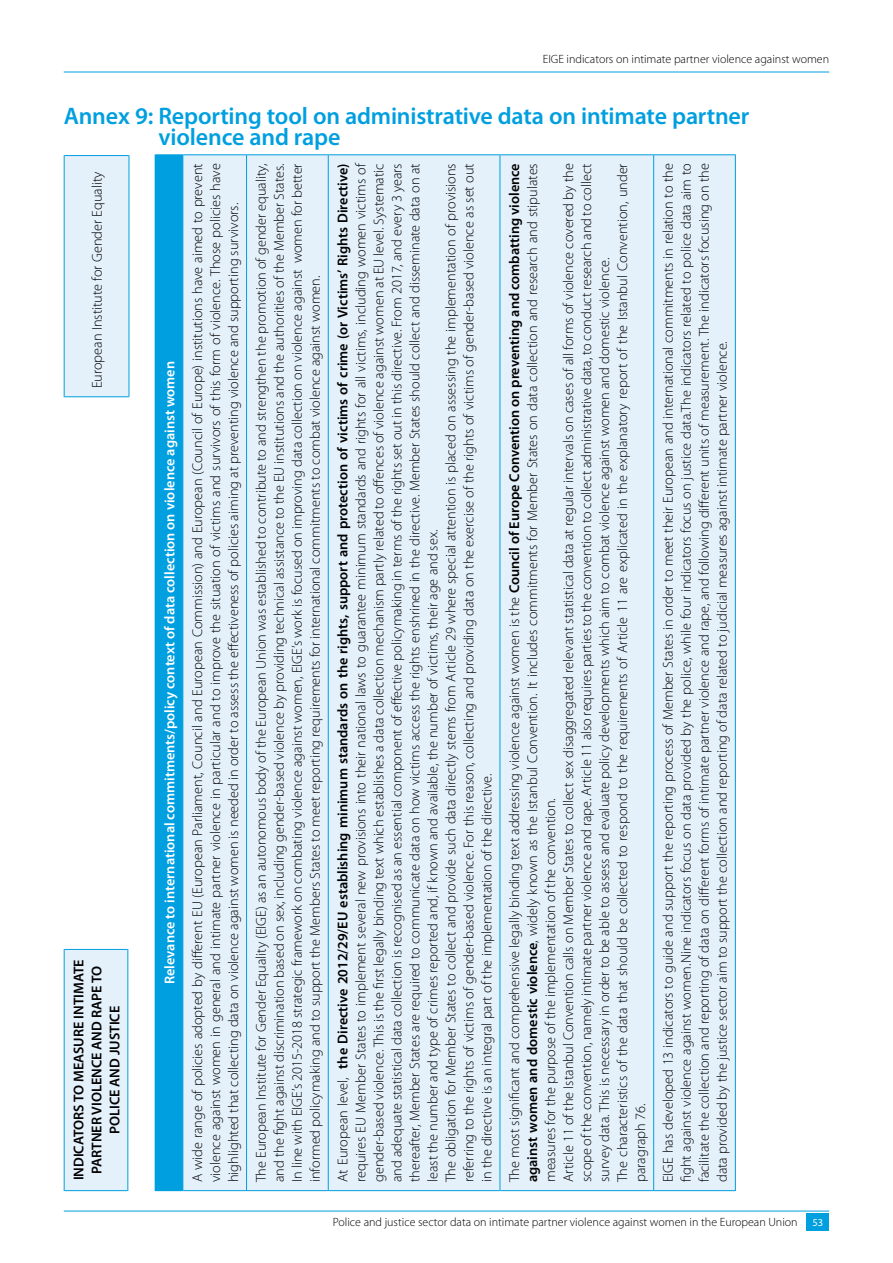
<style>
.page{position:relative;width:893px;height:1263px;background:#fff}
.page>*{position:absolute;margin:0;border:0;box-sizing:border-box;transform-origin:0 0}
.Title_2{font:600 24px/21px "Myriad Pro";letter-spacing:-.01em;color:#009fdf}
.table_body{font:300 14.25px/18px "Myriad Pro";color:#000;text-align:justify}
.table_header{font:600 14.25px "Myriad Pro";color:#fff}
.table_body-2{font:600 14.25px/18px "Myriad Pro";color:#000;text-align:center}
.t1{font:300 12px "Myriad Pro";color:#000}
.s1{font-weight:600}
.s2{font-weight:400;font-size:10.5px;color:#fff}
</style>
<div class="page">
<div style="left:806px;top:1213px;width:23px;height:18px;background:#009fdf"></div>
<hr style="left:64px;top:72px;width:765px;height:1px;background:#009fdf">
<hr style="left:64px;top:1211px;width:765px;height:1px;background:#009fdf">
<div style="left:64px;top:949px;width:64px;height:241px;background:#e4f0fa"></div>
<hr style="left:64px;top:949px;width:1px;height:242px;background:#009fdf">
<hr style="left:65px;top:1190px;width:62px;height:1px;background:#009fdf">
<hr style="left:65px;top:949px;width:62px;height:1px;background:#009fdf">
<hr style="left:127px;top:949px;width:1px;height:242px;background:#009fdf">
<div style="left:64px;top:156px;width:65px;height:241px;background:#e4f0fa"></div>
<hr style="left:64px;top:155px;width:1px;height:242px;background:#009fdf">
<hr style="left:65px;top:396px;width:64px;height:1px;background:#009fdf">
<hr style="left:65px;top:155px;width:64px;height:1px;background:#009fdf">
<hr style="left:129px;top:155px;width:1px;height:242px;background:#009fdf">
<div style="left:155px;top:155px;width:28px;height:1035px;background:#009fdf"></div>
<div style="left:183px;top:155px;width:552px;height:1035px;background:#e4f0fa"></div>
<hr style="left:246px;top:154px;width:1px;height:1037px;background:#009fdf">
<hr style="left:328px;top:154px;width:1px;height:1037px;background:#009fdf">
<hr style="left:500px;top:154px;width:1px;height:1037px;background:#009fdf">
<hr style="left:653px;top:154px;width:1px;height:1037px;background:#009fdf">
<hr style="left:735px;top:154px;width:1px;height:1037px;background:#009fdf">
<hr style="left:155px;top:154px;width:1px;height:1037px;background:#009fdf">
<svg style="left:156px;top:1190px;width:26px;height:1px"></svg>
<svg style="left:156px;top:154px;width:26px;height:1px"></svg>
<hr style="left:182px;top:154px;width:1px;height:1037px;background:#009fdf">
<hr style="left:183px;top:1190px;width:63px;height:1px;background:#009fdf">
<hr style="left:183px;top:154px;width:63px;height:1px;background:#009fdf">
<hr style="left:247px;top:1190px;width:81px;height:1px;background:#009fdf">
<hr style="left:247px;top:154px;width:81px;height:1px;background:#009fdf">
<hr style="left:329px;top:1190px;width:171px;height:1px;background:#009fdf">
<hr style="left:329px;top:154px;width:171px;height:1px;background:#009fdf">
<hr style="left:500px;top:1190px;width:153px;height:1px;background:#009fdf">
<hr style="left:500px;top:154px;width:153px;height:1px;background:#009fdf">
<hr style="left:654px;top:1190px;width:81px;height:1px;background:#009fdf">
<hr style="left:654px;top:154px;width:81px;height:1px;background:#009fdf">
<p class="t1" style="left:543px;top:52px;width:288px">EIGE indicators on intimate partner violence against women</p>
<p class="Title_2" style="left:158px;top:106px;width:593px;text-indent:-95px">Annex 9: Reporting tool on administrative data on intimate partner violence and rape</p>
<p class="table_body" style="left:88px;top:388px;width:218px;rotate:-90deg">European Institute for Gender Equality</p>
<p class="table_body-2" style="left:70px;top:1180px;width:222px;rotate:-90deg">INDICATORS TO MEASURE INTIMATE<br>PARTNER VIOLENCE AND RAPE TO<br>POLICE AND JUSTICE</p>
<p class="table_header" style="left:162px;top:984px;width:624px;rotate:-90deg">Relevance to international commitments/policy context of data collection on violence against women</p>
<p class="table_body" style="left:189px;top:1182px;width:1020px;rotate:-90deg">A wide range of policies adopted by different EU (European Parliament, Council and European Commission) and European (Council of Europe) institutions have aimed to prevent violence against women in general and intimate partner violence in particular and to improve the situation of victims and survivors of this form of violence. Those policies have highlighted that collecting data on violence against women is needed in order to assess the effectiveness of policies aiming at preventing violence and supporting survivors.</p>
<p class="table_body" style="left:252px;top:1182px;width:1020px;rotate:-90deg">The European Institute for Gender Equality (EIGE) as an autonomous body of the European Union was established to contribute to and strengthen the promotion of gender equality, and the fight against discrimination based on sex, including gender-based violence by providing technical assistance to the EU institutions and the authorities of the Member States.<br>In line with EIGE’s 2015-2018 strategic framework on combating violence against women, EIGE’s work is focused on improving data collection on violence against women for better informed policymaking and to support the Members States to meet reporting requirements for international commitments to combat violence against women.</p>
<p class="table_body" style="left:334px;top:1182px;width:1021px;rotate:-90deg">At European level, <span class="s1">the Directive 2012/29/EU establishing minimum standards on the rights, support and protection of victims of crime (or Victims’ Rights Directive) </span>requires EU Member States to implement several new provisions into their national laws to guarantee minimum standards and rights for all victims, including women victims of gender-based violence. This is the first legally binding text which establishes a data collection mechanism partly related to offences of violence against women at EU level. Systematic and adequate statistical data collection is recognised as an essential component of effective policymaking in terms of the rights set out in this directive. From 2017, and every 3 years thereafter, Member States are required to communicate data on how victims access the rights enshrined in the directive. Member States should collect and disseminate data on at least the number and type of crimes reported and, if known and available, the number of victims, their age and sex.</p>
<p class="table_body" style="left:442px;top:1182px;width:1020px;rotate:-90deg">The obligation for Member States to collect and provide such data directly stems from Article 29 where special attention is placed on assessing the implementation of provisions referring to the rights of victims of gender-based violence. For this reason, collecting and providing data on the exercise of the rights of victims of gender-based violence as set out in the directive is an integral part of the implementation of the directive.</p>
<p class="table_body" style="left:506px;top:1182px;width:1020px;rotate:-90deg">The most significant and comprehensive legally binding text addressing violence against women is the <span class="s1">Council of Europe Convention on preventing and combatting violence against women and domestic violence</span>, widely known as the Istanbul Convention. It includes commitments for Member States on data collection and research and stipulates measures for the purpose of the implementation of the convention.</p>
<p class="table_body" style="left:560px;top:1182px;width:1020px;rotate:-90deg">Article 11 of the Istanbul Convention calls on Member States to collect sex disaggregated relevant statistical data at regular intervals on cases of all forms of violence covered by the scope of the convention, namely intimate partner violence and rape. Article 11 also requires parties to the convention to collect administrative data, to conduct research and to collect survey data. This is necessary in order to be able to assess and evaluate policy developments which aim to combat violence against women and domestic violence.</p>
<p class="table_body" style="left:614px;top:1182px;width:1020px;rotate:-90deg">The characteristics of the data that should be collected to respond to the requirements of Article 11 are explicated in the explanatory report of the Istanbul Convention, under paragraph 76.</p>
<p class="table_body" style="left:659px;top:1182px;width:1020px;rotate:-90deg">EIGE has developed 13 indicators to guide and support the reporting process of Member States in order to meet their European and international commitments in relation to the fight against violence against women.Nine indicators focus on data provided by the police, while four indicators focus on justice data.The indicators related to police data aim to facilitate the collection and reporting of data on different forms of intimate partner violence and rape, and following different units of measurement. The indicators focusing on the data provided by the justice sector aim to support the collection and reporting of data related to judicial measures against intimate partner violence.</p>
<p class="t1" style="left:333px;top:1216px;width:492px">Police and justice sector data on intimate partner violence against women in the European Union <span class="s2">53</span></p>
</div>
